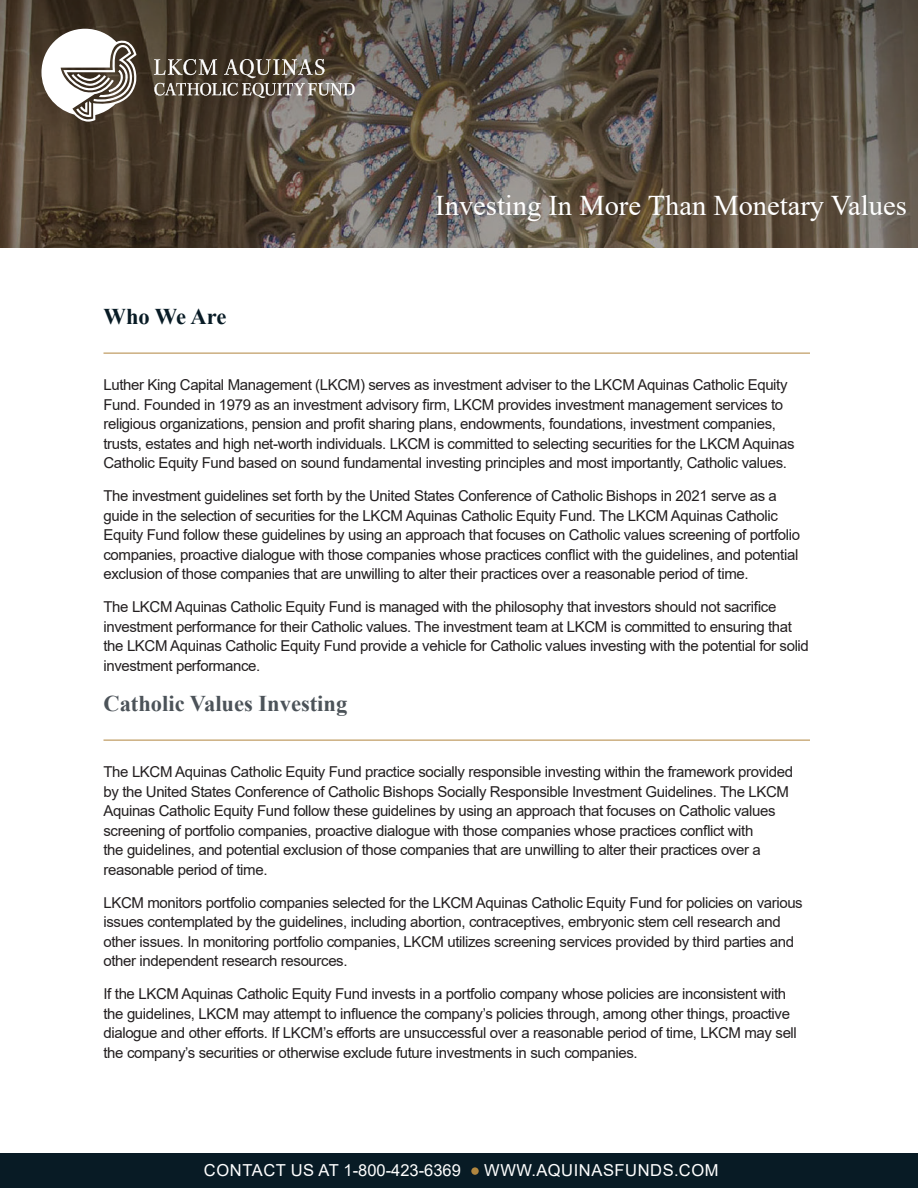
<style>
.page{position:relative;width:918px;height:1188px;background:#fff}
.page>*{position:absolute;margin:0;border:0;box-sizing:border-box;transform-origin:0 0}
.back_copy_nested{font:28.5px "Times New Roman";color:#fff}
.ital_head{font:700 22.5px "Times New Roman";color:#4c5359}
.ital_head-2{font:700 22.5px "Times New Roman";color:#081b25}
.number{font:16.5px "Arial";color:#fff}
.number-2{font:16.5px "Arial";letter-spacing:.035em;color:#fff}
.back_copy{font:15px/19.5px "Arial";letter-spacing:-.025em;color:#231f20}
</style>
<div class="page">
<img style="left:0;top:0;width:918px;height:248px">
<hr style="left:104px;top:353px;width:706px;height:1px;background:#b1863f">
<hr style="left:104px;top:740px;width:706px;height:1px;background:#b1863f">
<div style="left:0;top:1154px;width:918px;height:34px;background:#081b25"></div>
<svg style="left:154px;top:59px;width:201px;height:39px;background:#71675c"></svg>
<svg style="left:41px;top:29px;width:97px;height:93px"></svg>
<div style="left:471px;top:1167px;width:8px;height:8px;background:#b1863f;border-radius:50%"></div>
<p class="ital_head-2" style="left:104px;top:300px;width:124px">Who We Are</p>
<p class="back_copy_nested" style="left:435px;top:185px;width:473px">Investing In More Than Monetary Values</p>
<p class="back_copy" style="left:104px;top:375px;width:693px">Luther King Capital Management (LKCM) serves as investment adviser to the LKCM Aquinas Catholic Equity Fund. Founded in 1979 as an investment advisory firm, LKCM provides investment management services to religious organizations, pension and profit sharing plans, endowments, foundations, investment companies, trusts, estates and high net-worth individuals. LKCM is committed to selecting securities for the LKCM Aquinas Catholic Equity Fund based on sound fundamental investing principles and most importantly, Catholic values.</p>
<p class="back_copy" style="left:104px;top:486px;width:698px">The investment guidelines set forth by the United States Conference of Catholic Bishops in 2021 serve as a guide in the selection of securities for the LKCM Aquinas Catholic Equity Fund. The LKCM Aquinas Catholic Equity Fund follow these guidelines by using an approach that focuses on Catholic values screening of portfolio companies, proactive dialogue with those companies whose practices conflict with the guidelines, and potential exclusion of those companies that are unwilling to alter their practices over a reasonable period of time.</p>
<p class="back_copy" style="left:104px;top:597px;width:707px">The LKCM Aquinas Catholic Equity Fund is managed with the philosophy that investors should not sacrifice investment performance for their Catholic values. The investment team at LKCM is committed to ensuring that the LKCM Aquinas Catholic Equity Fund provide a vehicle for Catholic values investing with the potential for solid investment performance.</p>
<p class="ital_head" style="left:104px;top:687px;width:245px">Catholic Values Investing</p>
<p class="back_copy" style="left:104px;top:762px;width:691px">The LKCM Aquinas Catholic Equity Fund practice socially responsible investing within the framework provided by the United States Conference of Catholic Bishops Socially Responsible Investment Guidelines. The LKCM Aquinas Catholic Equity Fund follow these guidelines by using an approach that focuses on Catholic values screening of portfolio companies, proactive dialogue with those companies whose practices conflict with<br>the guidelines, and potential exclusion of those companies that are unwilling to alter their practices over a reasonable period of time.</p>
<p class="back_copy" style="left:104px;top:893px;width:701px">LKCM monitors portfolio companies selected for the LKCM Aquinas Catholic Equity Fund for policies on various issues contemplated by the guidelines, including abortion, contraceptives, embryonic stem cell research and other issues. In monitoring portfolio companies, LKCM utilizes screening services provided by third parties and other independent research resources.</p>
<p class="back_copy" style="left:104px;top:984px;width:695px">If the LKCM Aquinas Catholic Equity Fund invests in a portfolio company whose policies are inconsistent with the guidelines, LKCM may attempt to influence the company’s policies through, among other things, proactive dialogue and other efforts. If LKCM’s efforts are unsuccessful over a reasonable period of time, LKCM may sell the company’s securities or otherwise exclude future investments in such companies.</p>
<p class="number" style="left:204px;top:1159px;width:259px">CONTACT US AT 1-800-423-6369</p>
<p class="number-2" style="left:484px;top:1159px;width:236px">WWW.AQUINASFUNDS.COM</p>
</div>
